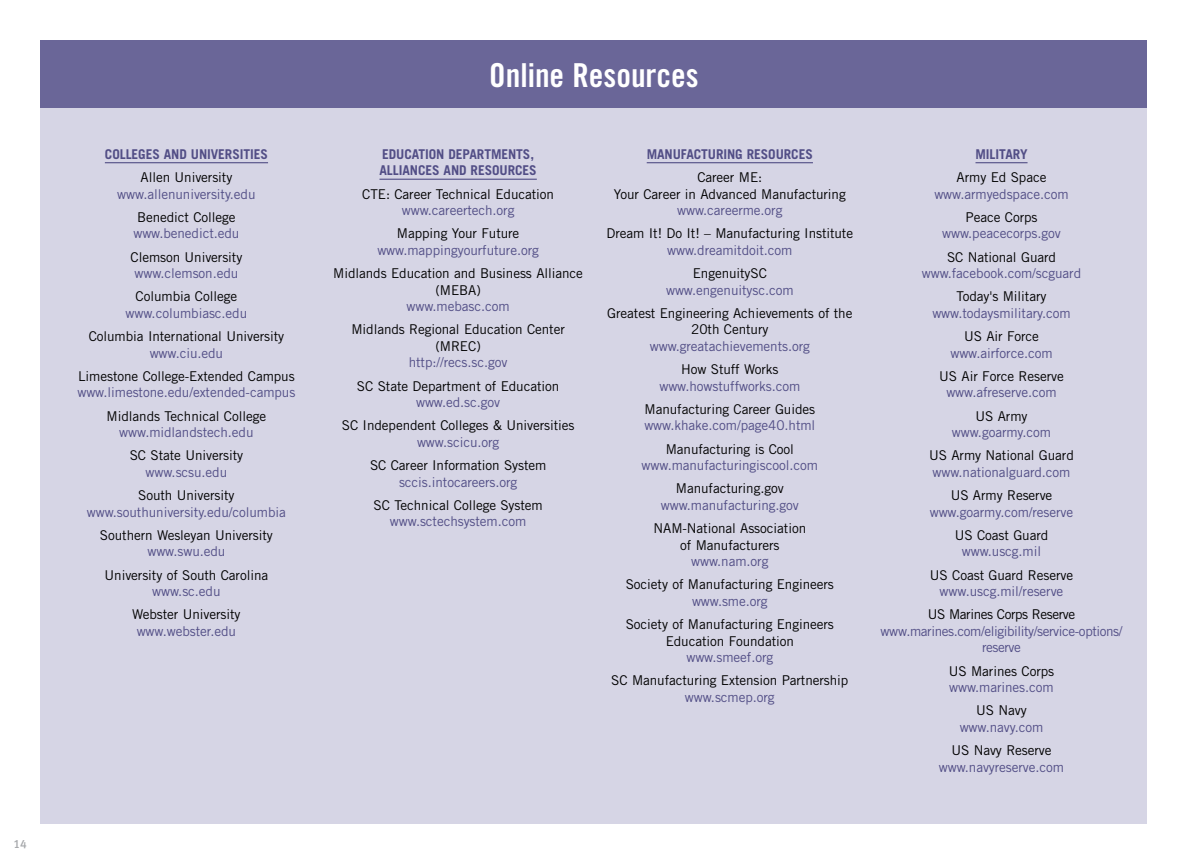
<style>
.page{position:relative;width:1188px;height:864px;background:#fff}
.page>*{position:absolute;margin:0;border:0;box-sizing:border-box;transform-origin:0 0}
.t1{font:33px "Trade Gothic Bold Cond Twenty";color:#fff}
.t2{font:13.5px/16.5px "Trade Gothic";letter-spacing:-.005em;color:#000;text-align:center}
.t3{font:13.5px "Trade Gothic";letter-spacing:-.005em;color:#524e86}
.t4{font:700 13.5px/16.5px "Trade Gothic";letter-spacing:-.005em;color:#524e86}
.t5{font:13.5px/16.5px "Trade Gothic";letter-spacing:-.03em;color:#524e86;text-align:center}
.t6{font:13.5px "Trade Gothic";letter-spacing:-.03em;color:#000}
.t7{font:500 12px "Meta Bank";color:#a7a9ac}
</style>
<div class="page">
<div style="left:40px;top:40px;width:1108px;height:68px;background:#6a6698"></div>
<div style="left:40px;top:108px;width:1108px;height:716px;background:#d6d5e5"></div>
<hr style="left:105px;top:162px;width:163px;height:1px;background:#524e86">
<hr style="left:379px;top:179px;width:158px;height:1px;background:#524e86">
<hr style="left:647px;top:162px;width:166px;height:1px;background:#524e86">
<hr style="left:976px;top:162px;width:52px;height:1px;background:#524e86">
<p class="t7" style="left:14px;top:837px;width:15px">14</p>
<p class="t4" style="left:105px;top:146px;width:165px">COLLEGES AND UNIVERSITIES</p>
<p class="t2" style="left:141px;top:169px;width:93px">Allen University</p>
<p class="t3" style="left:117px;top:186px;width:140px">www.allenuniversity.edu</p>
<p class="t2" style="left:137px;top:209px;width:100px">Benedict College</p>
<p class="t3" style="left:133px;top:225px;width:108px">www.benedict.edu</p>
<p class="t2" style="left:131px;top:248px;width:113px">Clemson University</p>
<p class="t3" style="left:135px;top:265px;width:105px">www.clemson.edu</p>
<p class="t2" style="left:136px;top:288px;width:103px">Columbia College</p>
<p class="t3" style="left:126px;top:305px;width:123px">www.columbiasc.edu</p>
<p class="t2" style="left:89px;top:328px;width:197px">Columbia International University</p>
<p class="t3" style="left:150px;top:345px;width:75px">www.ciu.edu</p>
<p class="t2" style="left:78px;top:368px;width:218px">Limestone College-Extended Campus</p>
<p class="t3" style="left:77px;top:384px;width:219px">www.limestone.edu/extended-campus</p>
<p class="t2" style="left:107px;top:407px;width:161px">Midlands Technical College</p>
<p class="t3" style="left:119px;top:424px;width:136px">www.midlandstech.edu</p>
<p class="t2" style="left:130px;top:447px;width:115px">SC State University</p>
<p class="t3" style="left:146px;top:464px;width:83px">www.scsu.edu</p>
<p class="t2" style="left:138px;top:487px;width:98px">South University</p>
<p class="t3" style="left:87px;top:504px;width:201px">www.southuniversity.edu/columbia</p>
<p class="t2" style="left:100px;top:527px;width:174px">Southern Wesleyan University</p>
<p class="t3" style="left:147px;top:543px;width:79px">www.swu.edu</p>
<p class="t2" style="left:105px;top:566px;width:165px">University of South Carolina</p>
<p class="t3" style="left:152px;top:583px;width:70px">www.sc.edu</p>
<p class="t2" style="left:132px;top:606px;width:110px">Webster University</p>
<p class="t3" style="left:137px;top:623px;width:101px">www.webster.edu</p>
<h1 class="t1" style="left:489px;top:55px;width:211px">Online Resources</h1>
<p class="t4" style="left:380px;top:146px;width:159px">EDUCATION DEPARTMENTS,<br>ALLIANCES AND RESOURCES</p>
<p class="t2" style="left:362px;top:185px;width:193px">CTE: Career Technical Education</p>
<p class="t3" style="left:402px;top:202px;width:114px">www.careertech.org</p>
<p class="t2" style="left:397px;top:225px;width:124px">Mapping Your Future</p>
<p class="t3" style="left:377px;top:242px;width:163px">www.mappingyourfuture.org</p>
<p class="t2" style="left:333px;top:265px;width:251px">Midlands Education and Business Alliance (MEBA)</p>
<p class="t3" style="left:407px;top:298px;width:105px">www.mebasc.com</p>
<p class="t2" style="left:351px;top:321px;width:215px">Midlands Regional Education Center (MREC)</p>
<p class="t3" style="left:409px;top:354px;width:100px">http://recs.sc.gov</p>
<p class="t2" style="left:357px;top:377px;width:204px">SC State Department of Education</p>
<p class="t3" style="left:416px;top:394px;width:86px">www.ed.sc.gov</p>
<p class="t2" style="left:342px;top:417px;width:234px">SC Independent Colleges &amp; Universities</p>
<p class="t3" style="left:417px;top:434px;width:84px">www.scicu.org</p>
<p class="t2" style="left:370px;top:457px;width:178px">SC Career Information System</p>
<p class="t3" style="left:399px;top:474px;width:120px">sccis.intocareers.org</p>
<p class="t2" style="left:374px;top:497px;width:171px">SC Technical College System</p>
<p class="t3" style="left:390px;top:513px;width:138px">www.sctechsystem.com</p>
<p class="t4" style="left:647px;top:146px;width:168px">MANUFACTURING RESOURCES</p>
<p class="t2" style="left:614px;top:169px;width:233px">Career ME:<br>Your Career in Advanced Manufacturing</p>
<p class="t3" style="left:677px;top:202px;width:107px">www.careerme.org</p>
<p class="t2" style="left:607px;top:225px;width:248px">Dream It! Do It! – Manufacturing Institute</p>
<p class="t3" style="left:667px;top:242px;width:127px">www.dreamitdoit.com</p>
<p class="t2" style="left:693px;top:265px;width:76px">EngenuitySC</p>
<p class="t3" style="left:666px;top:282px;width:129px">www.engenuitysc.com</p>
<p class="t2" style="left:607px;top:305px;width:247px">Greatest Engineering Achievements of the<br>20th Century</p>
<p class="t3" style="left:650px;top:338px;width:162px">www.greatachievements.org</p>
<p class="t2" style="left:681px;top:361px;width:99px">How Stuff Works</p>
<p class="t3" style="left:659px;top:378px;width:142px">www.howstuffworks.com</p>
<p class="t2" style="left:645px;top:401px;width:172px">Manufacturing Career Guides</p>
<p class="t3" style="left:644px;top:417px;width:172px">www.khake.com/page40.html</p>
<p class="t2" style="left:666px;top:440px;width:130px">Manufacturing is Cool</p>
<p class="t3" style="left:642px;top:457px;width:178px">www.manufacturingiscool.com</p>
<p class="t2" style="left:676px;top:480px;width:109px">Manufacturing.gov</p>
<p class="t3" style="left:661px;top:497px;width:139px">www.manufacturing.gov</p>
<p class="t2" style="left:654px;top:520px;width:154px">NAM-National Association of Manufacturers</p>
<p class="t3" style="left:691px;top:553px;width:79px">www.nam.org</p>
<p class="t2" style="left:626px;top:576px;width:210px">Society of Manufacturing Engineers</p>
<p class="t3" style="left:692px;top:593px;width:77px">www.sme.org</p>
<p class="t2" style="left:626px;top:616px;width:210px">Society of Manufacturing Engineers<br>Education Foundation</p>
<p class="t3" style="left:686px;top:649px;width:88px">www.smeef.org</p>
<p class="t2" style="left:611px;top:672px;width:239px">SC Manufacturing Extension Partnership</p>
<p class="t3" style="left:685px;top:689px;width:91px">www.scmep.org</p>
<p class="t4" style="left:976px;top:146px;width:53px">MILITARY</p>
<p class="t2" style="left:957px;top:169px;width:91px">Army Ed Space</p>
<p class="t3" style="left:934px;top:186px;width:136px">www.armyedspace.com</p>
<p class="t2" style="left:966px;top:209px;width:73px">Peace Corps</p>
<p class="t3" style="left:942px;top:225px;width:120px">www.peacecorps.gov</p>
<p class="t2" style="left:947px;top:248px;width:111px">SC National Guard</p>
<p class="t3" style="left:922px;top:265px;width:161px">www.facebook.com/scguard</p>
<p class="t2" style="left:957px;top:288px;width:91px">Today's Military</p>
<p class="t3" style="left:932px;top:305px;width:140px">www.todaysmilitary.com</p>
<p class="t2" style="left:964px;top:328px;width:76px">US Air Force</p>
<p class="t3" style="left:950px;top:345px;width:104px">www.airforce.com</p>
<p class="t2" style="left:939px;top:368px;width:126px">US Air Force Reserve</p>
<p class="t3" style="left:946px;top:384px;width:112px">www.afreserve.com</p>
<p class="t2" style="left:976px;top:407px;width:54px">US Army</p>
<p class="t3" style="left:952px;top:424px;width:101px">www.goarmy.com</p>
<p class="t2" style="left:929px;top:447px;width:146px">US Army National Guard</p>
<p class="t3" style="left:933px;top:464px;width:139px">www.nationalguard.com</p>
<p class="t2" style="left:951px;top:487px;width:103px">US Army Reserve</p>
<p class="t3" style="left:930px;top:504px;width:145px">www.goarmy.com/reserve</p>
<p class="t2" style="left:955px;top:527px;width:95px">US Coast Guard</p>
<p class="t3" style="left:962px;top:543px;width:81px">www.uscg.mil</p>
<p class="t2" style="left:930px;top:566px;width:145px">US Coast Guard Reserve</p>
<p class="t3" style="left:940px;top:583px;width:125px">www.uscg.mil/reserve</p>
<p class="t6" style="left:928px;top:606px;width:149px">US Marines Corps Reserve</p>
<p class="t5" style="left:880px;top:623px;width:244px">www.marines.com/eligibility/service-options/ reserve</p>
<p class="t2" style="left:949px;top:662px;width:107px">US Marines Corps</p>
<p class="t3" style="left:949px;top:679px;width:106px">www.marines.com</p>
<p class="t2" style="left:976px;top:702px;width:52px">US Navy</p>
<p class="t3" style="left:960px;top:719px;width:85px">www.navy.com</p>
<p class="t2" style="left:951px;top:742px;width:102px">US Navy Reserve</p>
<p class="t3" style="left:939px;top:759px;width:127px">www.navyreserve.com</p>
</div>
